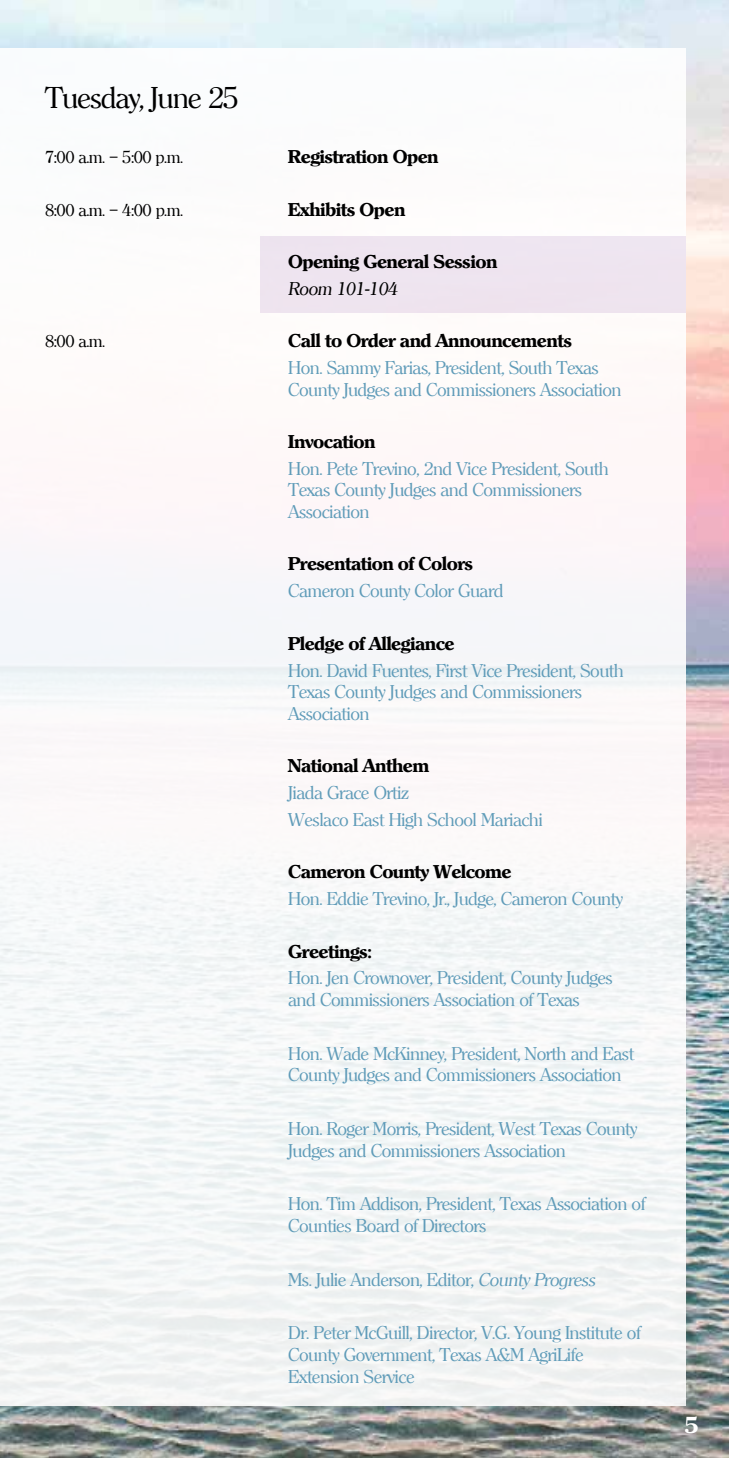
<style>
.page{position:relative;width:729px;height:1458px;background:#fff}
.page>*{position:absolute;margin:0;border:0;box-sizing:border-box;transform-origin:0 0}
.t1{font:29.25px "Clerface";letter-spacing:-.04em;color:#000}
.t2{font:700 22.5px "Clerface";color:#fff}
.t3{font:18px/21.6px "Clerface";letter-spacing:-.03em;color:#609cb9}
.t4{font:700 18px "Clerface";letter-spacing:-.03em;color:#000}
.t5{font:italic 18px "Clerface";letter-spacing:-.03em;color:#000}
.t6{font:16.88px "Clerface";letter-spacing:-.03em;color:#000}
.s1{font-style:italic}
</style>
<div class="page">
<img style="left:0;top:0;width:729px;height:1458px">
<div style="left:0;top:48px;width:686px;height:1358px;background:linear-gradient(to right,#f8f8f9,#f8f7f8)"></div>
<div style="left:654px;top:1385px;width:75px;height:73px;background:#000;opacity:.75"></div>
<div style="left:261px;top:236px;width:425px;height:76px;background:#efe7f3"></div>
<h1 class="t1" style="left:45px;top:80px;width:195px">Tuesday, June 25</h1>
<p class="t6" style="left:45px;top:147px;width:140px">7:00 a.m. – 5:00 p.m.</p>
<p class="t4" style="left:288px;top:146px;width:152px">Registration Open</p>
<p class="t6" style="left:45px;top:200px;width:140px">8:00 a.m. – 4:00 p.m.</p>
<p class="t4" style="left:288px;top:198px;width:119px">Exhibits Open</p>
<p class="t4" style="left:288px;top:251px;width:211px">Opening General Session</p>
<p class="t5" style="left:288px;top:278px;width:111px">Room 101-104</p>
<p class="t6" style="left:45px;top:331px;width:62px">8:00 a.m.</p>
<p class="t4" style="left:288px;top:330px;width:285px">Call to Order and Announcements</p>
<p class="t3" style="left:288px;top:357px;width:335px">Hon. Sammy Farias, President, South Texas<br>County Judges and Commissioners Association</p>
<p class="t4" style="left:288px;top:431px;width:89px">Invocation</p>
<p class="t3" style="left:288px;top:458px;width:322px">Hon. Pete Trevino, 2nd Vice President, South<br>Texas County Judges and Commissioners<br>Association</p>
<p class="t4" style="left:288px;top:553px;width:186px">Presentation of Colors</p>
<p class="t3" style="left:288px;top:580px;width:217px">Cameron County Color Guard</p>
<p class="t4" style="left:288px;top:632px;width:168px">Pledge of Allegiance</p>
<p class="t3" style="left:288px;top:659px;width:337px">Hon. David Fuentes, First Vice President, South<br>Texas County Judges and Commissioners<br>Association</p>
<p class="t4" style="left:288px;top:755px;width:143px">National Anthem</p>
<p class="t3" style="left:288px;top:779px;width:256px;line-height:26.8px">Jiada Grace Ortiz<br>Weslaco East High School Mariachi</p>
<p class="t4" style="left:288px;top:861px;width:225px">Cameron County Welcome</p>
<p class="t3" style="left:288px;top:888px;width:336px">Hon. Eddie Trevino, Jr., Judge, Cameron County</p>
<p class="t4" style="left:288px;top:940px;width:85px">Greetings:</p>
<p class="t3" style="left:288px;top:967px;width:326px">Hon. Jen Crownover, President, County Judges and Commissioners Association of Texas</p>
<p class="t3" style="left:288px;top:1043px;width:348px">Hon. Wade McKinney, President, North and East<br>County Judges and Commissioners Association</p>
<p class="t3" style="left:288px;top:1118px;width:351px">Hon. Roger Morris, President, West Texas County<br>Judges and Commissioners Association</p>
<p class="t3" style="left:288px;top:1193px;width:359px">Hon. Tim Addison, President, Texas Association of<br>Counties Board of Directors</p>
<p class="t3" style="left:288px;top:1269px;width:309px">Ms. Julie Anderson, Editor, <span class="s1">County Progress</span></p>
<p class="t3" style="left:288px;top:1322px;width:354px">Dr. Peter McGuill, Director, V.G. Young Institute of<br>County Government, Texas A&amp;M AgriLife<br>Extension Service</p>
<p class="t2" style="left:684px;top:1411px;width:16px">5</p>
</div>
